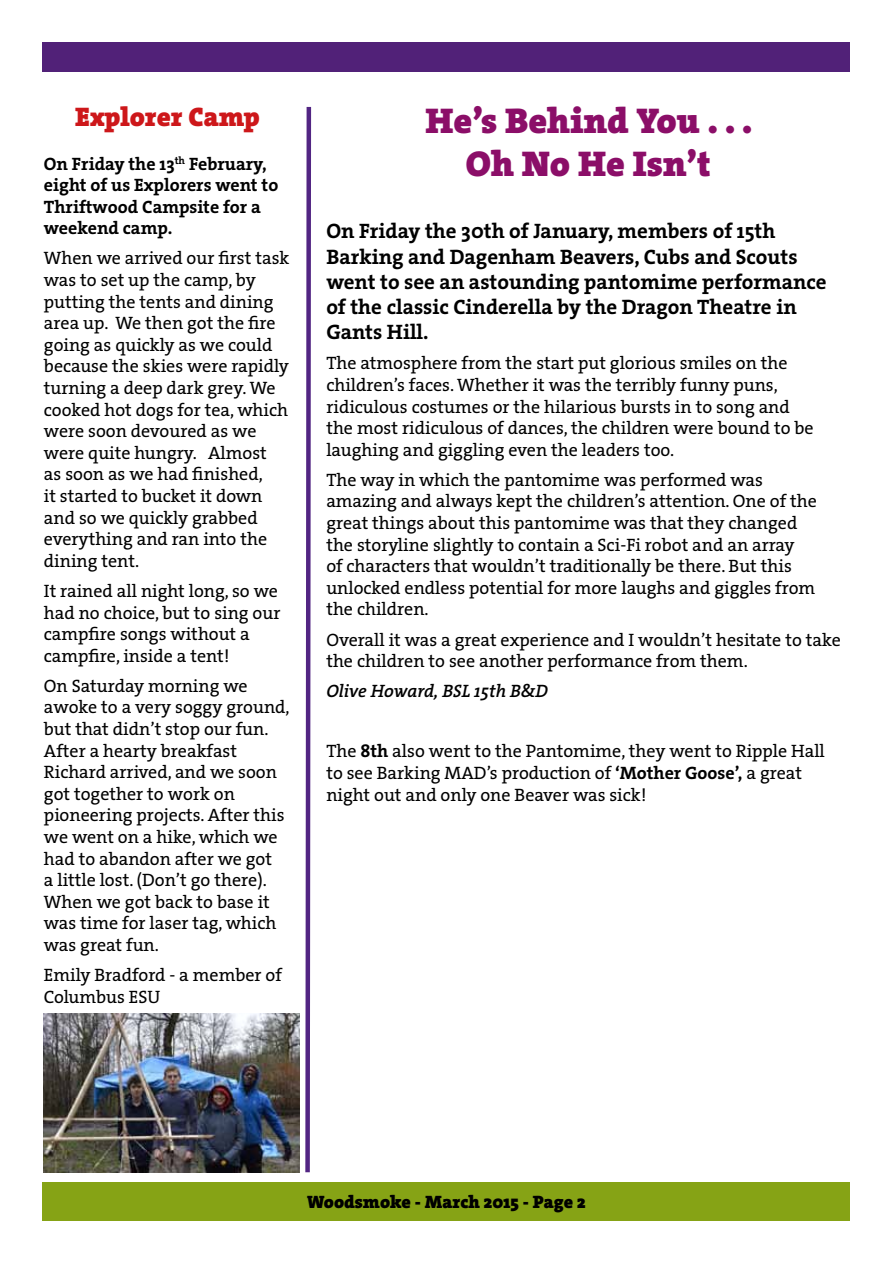
<style>
.page{position:relative;width:893px;height:1263px;background:#fff}
.page>*{position:absolute;margin:0;border:0;box-sizing:border-box;transform-origin:0 0}
.t1{font:36px/43.2px "The Serif HP9 Blk";color:#8b0e68;text-align:center}
.t2{font:27px "The Serif HP9 Blk";color:#cd171a}
.t3{font:21px/25.2px "The Serif HP7 Bld";color:#000}
.t4{font:18px/21.6px "The Serif HP5 Plain";color:#000}
.t5{font:18px/21.6px "The Serif HP7 Bld";color:#000}
.t6{font:18px "The Serif HP9 Blk";color:#000}
.t7{font:18px "The Serif HP6 Se Bld IT";color:#000}
.s1{font-family:"The Serif HP7 Bld"}
</style>
<div class="page">
<div style="left:43px;top:1182px;width:807px;height:38px;background:#86a315"></div>
<div style="left:43px;top:43px;width:807px;height:29px;background:#512178"></div>
<img style="left:44px;top:1013px;width:256px;height:159px">
<svg style="left:305px;top:106px;width:7px;height:1067px"></svg>
<h2 class="t2" style="left:75px;top:99px;width:186px">Explorer Camp</h2>
<p class="t5" style="left:44px;top:153px;width:236px">On Friday the 13<sup>th</sup> February, eight of us Explorers went to<br>Thriftwood Campsite for a weekend camp.</p>
<p class="t4" style="left:44px;top:248px;width:247px">When we arrived our first task was to set up the camp, by putting the tents and dining area up. We then got the fire going as quickly as we could because the skies were rapidly turning a deep dark grey. We cooked hot dogs for tea, which were soon devoured as we were quite hungry. Almost<br>as soon as we had finished,<br>it started to bucket it down and so we quickly grabbed everything and ran into the dining tent.</p>
<p class="t4" style="left:44px;top:580px;width:238px">It rained all night long, so we had no choice, but to sing our campfire songs without a campfire, inside a tent!</p>
<p class="t4" style="left:44px;top:675px;width:247px">On Saturday morning we awoke to a very soggy ground, but that didn’t stop our fun.<br>After a hearty breakfast<br>Richard arrived, and we soon got together to work on pioneering projects. After this we went on a hike, which we had to abandon after we got<br>a little lost. (Don’t go there).<br>When we got back to base it was time for laser tag, which was great fun.</p>
<p class="t4" style="left:44px;top:964px;width:239px">Emily Bradford - a member of<br>Columbus ESU</p>
<h1 class="t1" style="left:426px;top:99px;width:329px">He’s Behind You . . .<br>Oh No He Isn’t</h1>
<p class="t3" style="left:326px;top:219px;width:502px">On Friday the 30th of January, members of 15th Barking and Dagenham Beavers, Cubs and Scouts went to see an astounding pantomime performance of the classic Cinderella by the Dragon Theatre in Gants Hill.</p>
<p class="t4" style="left:326px;top:352px;width:489px">The atmosphere from the start put glorious smiles on the children’s faces. Whether it was the terribly funny puns, ridiculous costumes or the hilarious bursts in to song and the most ridiculous of dances, the children were bound to be laughing and giggling even the leaders too.</p>
<p class="t4" style="left:326px;top:469px;width:492px">The way in which the pantomime was performed was amazing and always kept the children’s attention. One of the great things about this pantomime was that they changed the storyline slightly to contain a Sci-Fi robot and an array<br>of characters that wouldn’t traditionally be there. But this unlocked endless potential for more laughs and giggles from the children.</p>
<p class="t4" style="left:326px;top:629px;width:516px">Overall it was a great experience and I wouldn’t hesitate to take the children to see another performance from them.</p>
<p class="t7" style="left:326px;top:680px;width:223px">Olive Howard, BSL 15th B&amp;D</p>
<p class="t4" style="left:326px;top:741px;width:500px">The <span class="s1">8th</span> also went to the Pantomime, they went to Ripple Hall to see Barking MAD’s production of <span class="s1">‘Mother Goose’,</span> a great night out and only one Beaver was sick!</p>
<p class="t6" style="left:307px;top:1189px;width:280px">Woodsmoke - March 2015 - Page 2</p>
</div>
